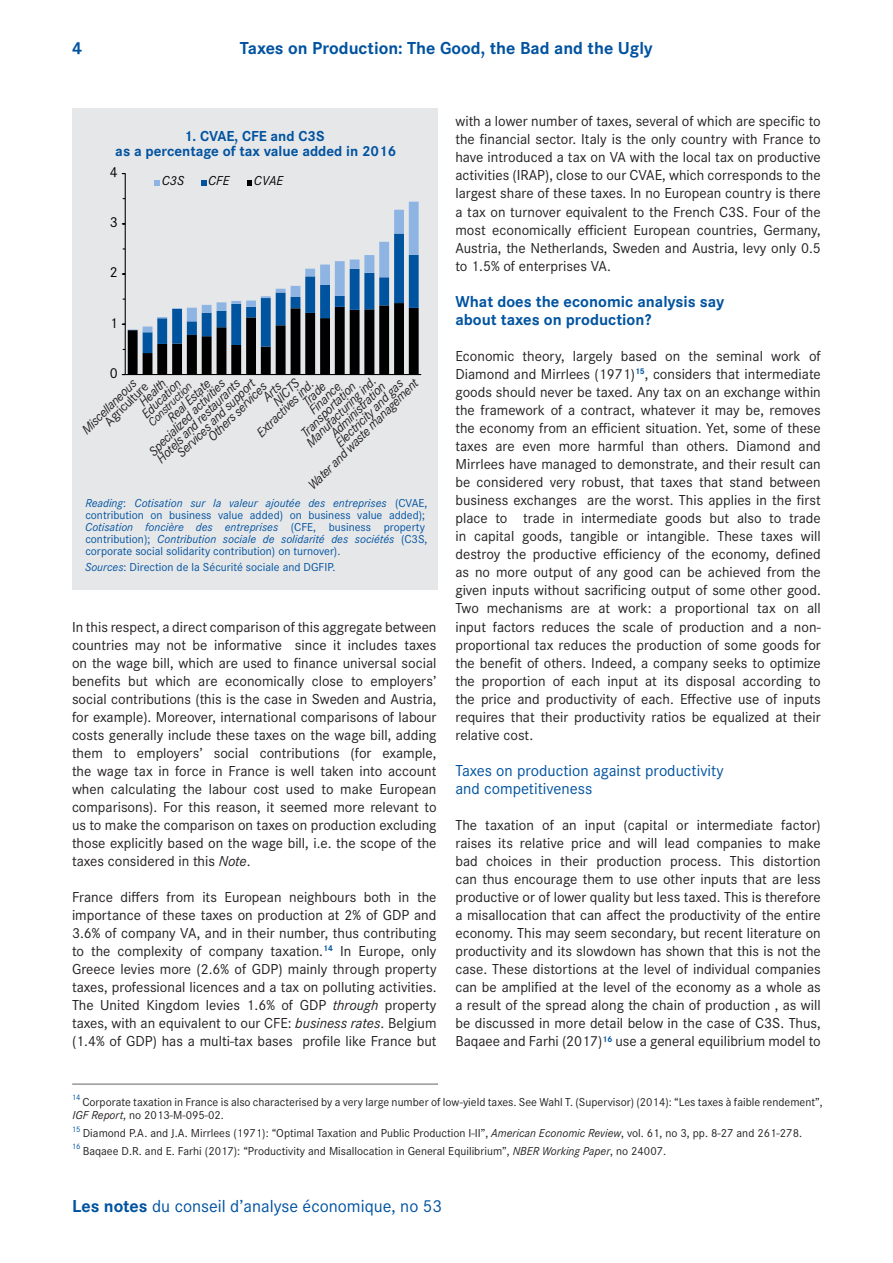
<style>
.page{position:relative;width:893px;height:1263px;background:#fff}
.page>*{position:absolute;margin:0;border:0;box-sizing:border-box;transform-origin:0 0}
.t1{font:700 18px "Corporate S";color:#0153a0}
.t2{font:18px "Corporate S";color:#0153a0}
.Intertitre___Niveau{font:16.5px/18px "Corporate S";color:#0153a0}
.Intertitre___Niveau-2{font:700 16.5px/18px "Corporate S";color:#0153a0}
.Texte___Normal{font:15px/18px "Corporate S";color:#231f20;text-align:justify}
.Illustration___Titre{font:700 15px/15px "Corporate S";color:#0153a0;text-align:center}
.t3{font:15px "Corporate S";color:#000}
.Texte___Normal-2{font:italic 13.5px "Corporate S";color:#231f20}
.Texte___Normal-3{font:13.5px "Corporate S";color:#231f20}
.t4{font:italic 13.5px "Corporate S";letter-spacing:.005em;color:#000}
.Illustration___Sourc{font:12px/12px "Corporate S";color:#0153a0}
.Texte___Note_BdP_sui{font:12px "Corporate S";color:#231f20}
.Texte___Note_BdP{font:12px/13.5px "Corporate S";color:#231f20}
.Texte___Normal-4{font:italic 12px "Corporate S";color:#231f20}
.Texte___Note_BdP_sui-2{font:8.25px "Corporate S";color:#0153a0}
.Texte___Note_BdP-2{font:8.25px "Corporate S";color:#0153a0}
.s1{font-style:italic}
.s2{font-weight:700}
</style>
<div class="page">
<hr style="left:72px;top:1084px;width:366px;height:1px;background:#636366">
<div style="left:73px;top:108px;width:365px;height:482px;background:#e6e7e9"></div>
<hr style="left:125px;top:174px;width:1px;height:201px;background:#000">
<svg style="left:122px;top:198px;width:297px;height:177px"></svg>
<hr style="left:125px;top:374px;width:296px;height:1px;background:#000">
<svg style="left:155px;top:180px;width:5px;height:5px"></svg>
<svg style="left:201px;top:180px;width:5px;height:5px"></svg>
<svg style="left:247px;top:180px;width:5px;height:5px"></svg>
<p class="t1" style="left:72px;top:36px;width:12px">4</p>
<p class="t1" style="left:240px;top:36px;width:415px">Taxes on Production: The Good, the Bad and the Ugly</p>
<p class="Illustration___Titre" style="left:115px;top:128px;width:282px">1. CVAE, CFE and C3S<br>as a percentage of tax value added in 2016</p>
<p class="t3" style="left:110px;top:162px;width:9px">4</p>
<p class="t3" style="left:110px;top:212px;width:9px">3</p>
<p class="t3" style="left:110px;top:262px;width:9px">2</p>
<p class="t3" style="left:110px;top:313px;width:9px">1</p>
<p class="t4" style="left:162px;top:172px;width:24px">C3S</p>
<p class="t4" style="left:208px;top:172px;width:23px">CFE</p>
<p class="t4" style="left:254px;top:172px;width:31px">CVAE</p>
<p class="t3" style="left:110px;top:363px;width:9px">0</p>
<p class="Texte___Normal-2" style="left:302px;top:438px;width:94px;rotate:-45deg">Manufacturing ind.</p>
<p class="Texte___Normal-2" style="left:304px;top:481px;width:151px;rotate:-45deg">Water and waste management</p>
<p class="Texte___Normal-2" style="left:173px;top:449px;width:106px;rotate:-45deg">Services and support</p>
<p class="Texte___Normal-2" style="left:269px;top:397px;width:33px;rotate:-45deg">NICTS</p>
<p class="Texte___Normal-2" style="left:135px;top:398px;width:34px;rotate:-45deg">Health</p>
<p class="Texte___Normal-2" style="left:145px;top:447px;width:104px;rotate:-45deg">Specialized activities</p>
<p class="Texte___Normal-2" style="left:153px;top:454px;width:114px;rotate:-45deg">Hotels and restaurants</p>
<p class="Texte___Normal-2" style="left:331px;top:439px;width:91px;rotate:-45deg">Electricity and gas</p>
<p class="Texte___Normal-2" style="left:78px;top:425px;width:73px;rotate:-45deg">Miscellaneous</p>
<p class="Texte___Normal-2" style="left:163px;top:414px;width:57px;rotate:-45deg">Real Estate</p>
<p class="Texte___Normal-2" style="left:138px;top:410px;width:51px;rotate:-45deg">Education</p>
<p class="Texte___Normal-2" style="left:253px;top:429px;width:76px;rotate:-45deg">Extractives ind.</p>
<p class="Texte___Normal-4" style="left:145px;top:419px;width:59px;rotate:-45deg">Construction</p>
<p class="Texte___Normal-2" style="left:204px;top:433px;width:79px;rotate:-45deg">Others services</p>
<p class="Texte___Normal-2" style="left:259px;top:393px;width:22px;rotate:-45deg">Arts</p>
<p class="Texte___Normal-3" style="left:101px;top:417px;width:57px;rotate:-45deg">Agriculture</p>
<p class="Texte___Normal-2" style="left:305px;top:406px;width:41px;rotate:-45deg">Finance</p>
<p class="Texte___Normal-2" style="left:298px;top:397px;width:29px;rotate:-45deg">Trade</p>
<p class="Texte___Normal-2" style="left:297px;top:429px;width:73px;rotate:-45deg">Transportation</p>
<p class="Texte___Normal-2" style="left:326px;top:429px;width:73px;rotate:-45deg">Administration</p>
<p class="Illustration___Sourc" style="left:85px;top:496px;width:344px"><span class="s1">Reading</span>: <span class="s1">Cotisation sur la valeur ajoutée des entreprises</span> (CVAE, contribution on business value added) on business value added); <span class="s1">Cotisation foncière des entreprises</span> (CFE, business property contribution); <span class="s1">Contribution sociale de solidarité des sociétés</span> (C3S, corporate social solidarity contribution) on turnover).</p>
<p class="Illustration___Sourc" style="left:85px;top:560px;width:252px"><span class="s1">Sources</span>: Direction de la Sécurité sociale and DGFIP.</p>
<p class="Texte___Normal" style="left:72px;top:617px;width:366px">In this respect, a direct comparison of this aggregate between countries may not be informative since it includes taxes on the wage bill, which are used to finance universal social benefits but which are economically close to employers’ social contributions (this is the case in Sweden and Austria, for example). Moreover, international comparisons of labour costs generally include these taxes on the wage bill, adding them to employers’ social contributions (for example, the wage tax in force in France is well taken into account when calculating the labour cost used to make European comparisons). For this reason, it seemed more relevant to us to make the comparison on taxes on production excluding those explicitly based on the wage bill, i.e. the scope of the taxes considered in this <span class="s1">Note</span>.</p>
<p class="Texte___Normal" style="left:72px;top:888px;width:366px">France differs from its European neighbours both in the importance of these taxes on production at 2% of GDP and 3.6% of company VA, and in their number, thus contributing to the complexity of company taxation.<sup>14</sup> In Europe, only Greece levies more (2.6% of GDP) mainly through property taxes, professional licences and a tax on polluting activities.<br>The United Kingdom levies 1.6% of GDP <span class="s1">through</span> property taxes, with an equivalent to our CFE: <span class="s1">business rates</span>. Belgium (1.4% of GDP) has a multi-tax bases profile like France but</p>
<p class="Texte___Normal" style="left:455px;top:112px;width:367px">with a lower number of taxes, several of which are specific to the financial sector. Italy is the only country with France to have introduced a tax on VA with the local tax on productive activities (IRAP), close to our CVAE, which corresponds to the largest share of these taxes. In no European country is there a tax on turnover equivalent to the French C3S. Four of the most economically efficient European countries, Germany, Austria, the Netherlands, Sweden and Austria, levy only 0.5 to 1.5% of enterprises VA.</p>
<p class="Intertitre___Niveau-2" style="left:455px;top:292px;width:270px">What does the economic analysis say about taxes on production?</p>
<p class="Texte___Normal" style="left:455px;top:346px;width:367px">Economic theory, largely based on the seminal work of Diamond and Mirrlees (1971)<sup>15</sup>, considers that intermediate goods should never be taxed. Any tax on an exchange within the framework of a contract, whatever it may be, removes the economy from an efficient situation. Yet, some of these taxes are even more harmful than others. Diamond and Mirrlees have managed to demonstrate, and their result can be considered very robust, that taxes that stand between business exchanges are the worst. This applies in the first place to trade in intermediate goods but also to trade in capital goods, tangible or intangible. These taxes will destroy the productive efficiency of the economy, defined as no more output of any good can be achieved from the given inputs without sacrificing output of some other good.<br>Two mechanisms are at work: a proportional tax on all input factors reduces the scale of production and a non&shy;proportional tax reduces the production of some goods for the benefit of others. Indeed, a company seeks to optimize the proportion of each input at its disposal according to the price and productivity of each. Effective use of inputs requires that their productivity ratios be equalized at their relative cost.</p>
<p class="Intertitre___Niveau" style="left:455px;top:761px;width:270px">Taxes on production against productivity and competitiveness</p>
<p class="Texte___Normal" style="left:455px;top:815px;width:367px">The taxation of an input (capital or intermediate factor) raises its relative price and will lead companies to make bad choices in their production process. This distortion can thus encourage them to use other inputs that are less productive or of lower quality but less taxed. This is therefore a misallocation that can affect the productivity of the entire economy. This may seem secondary, but recent literature on productivity and its slowdown has shown that this is not the case. These distortions at the level of individual companies can be amplified at the level of the economy as a whole as a result of the spread along the chain of production , as will be discussed in more detail below in the case of C3S. Thus, Baqaee and Farhi (2017)<sup>16</sup> use a general equilibrium model to</p>
<p class="Texte___Note_BdP-2" style="left:72px;top:1092px;width:10px">14</p>
<p class="Texte___Note_BdP" style="left:73px;top:1094px;width:752px;text-indent:10px">Corporate taxation in France is also characterised by a very large number of low-yield taxes. See Wahl T. (Supervisor) (2014): “Les taxes à faible rendement”,<br><span class="s1">IGF Report</span>, no 2013-M-095-02.</p>
<p class="Texte___Note_BdP_sui-2" style="left:72px;top:1123px;width:10px">15</p>
<p class="Texte___Note_BdP_sui" style="left:83px;top:1125px;width:721px">Diamond P.A. and J.A. Mirrlees (1971): “Optimal Taxation and Public Production I-II”, <span class="s1">American Economic Review</span>, vol. 61, no 3, pp. 8-27 and 261-278.</p>
<p class="Texte___Note_BdP_sui-2" style="left:72px;top:1141px;width:10px">16</p>
<p class="Texte___Note_BdP_sui" style="left:83px;top:1143px;width:585px">Baqaee D.R. and E. Farhi (2017): “Productivity and Misallocation in General Equilibrium”, <span class="s1">NBER Working Paper</span>, no 24007.</p>
<p class="t2" style="left:72px;top:1194px;width:371px"><span class="s2">Les notes</span> du conseil d’analyse économique, no 53</p>
</div>
